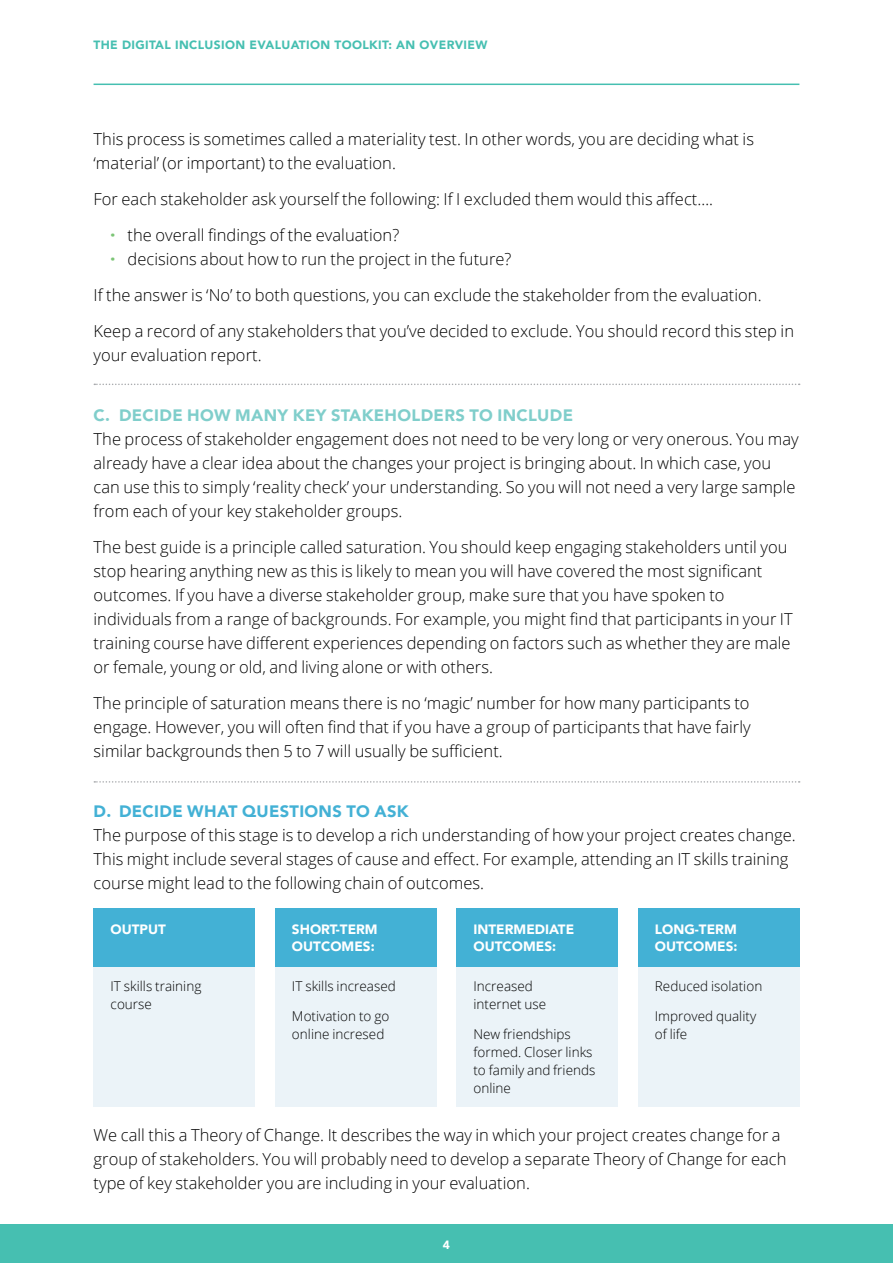
<style>
.page{position:relative;width:893px;height:1263px;background:#fff}
.page>*{position:absolute;margin:0;border:0;box-sizing:border-box;transform-origin:0 0}
.Body_copy_-_OpenSans{font:300 16.5px/24px "Open Sans";color:#000}
.Body__Bulleted_list{font:300 16.5px "Open Sans";color:#000}
.H2_-_Subhead{font:900 16.5px "Avenir";letter-spacing:.02em;color:#80cecb}
.H2_-_Subhead-2{font:900 16.5px "Avenir";letter-spacing:.02em;color:#43b1d5}
.Body_copy_-_OpenSans-2{font:300 13.5px/18px "Open Sans";color:#000}
.Box_Title{font:900 13.5px/16.5px "Avenir";color:#fff}
.t1{font:900 12px "Avenir";letter-spacing:.03em;color:#46bfb1}
.t2{font:900 12px "Avenir";color:#fff}
.s1{font-weight:800;color:#7cc576}
</style>
<div class="page">
<div style="left:0;top:1225px;width:893px;height:38px;background:#46bfb1"></div>
<hr style="left:94px;top:84px;width:705px;height:1px;background:#46bfb1">
<div style="left:94px;top:963px;width:161px;height:144px;background:#ebf3f8"></div>
<div style="left:94px;top:908px;width:161px;height:58px;background:#43b1d5"></div>
<div style="left:456px;top:963px;width:162px;height:144px;background:#ebf3f8"></div>
<div style="left:456px;top:908px;width:162px;height:58px;background:#43b1d5"></div>
<div style="left:275px;top:963px;width:162px;height:144px;background:#ebf3f8"></div>
<div style="left:275px;top:908px;width:162px;height:58px;background:#43b1d5"></div>
<div style="left:638px;top:963px;width:161px;height:144px;background:#ebf3f8"></div>
<div style="left:638px;top:908px;width:161px;height:58px;background:#43b1d5"></div>
<svg style="left:94px;top:384px;width:706px;height:1px"></svg>
<svg style="left:94px;top:781px;width:706px;height:2px"></svg>
<p class="t1" style="left:94px;top:34px;width:395px">THE DIGITAL INCLUSION EVALUATION TOOLKIT: AN OVERVIEW</p>
<p class="Body_copy_-_OpenSans" style="left:94px;top:127px;width:662px">This process is sometimes called a materiality test. In other words, you are deciding what is ‘material’ (or important) to the evaluation.</p>
<p class="Body_copy_-_OpenSans" style="left:94px;top:187px;width:621px">For each stakeholder ask yourself the following: If I excluded them would this affect….</p>
<p class="Body__Bulleted_list" style="left:111px;top:224px;width:290px"><span class="s1">·</span> the overall findings of the evaluation?</p>
<p class="Body__Bulleted_list" style="left:111px;top:248px;width:402px"><span class="s1">·</span> decisions about how to run the project in the future?</p>
<p class="Body_copy_-_OpenSans" style="left:94px;top:283px;width:669px">If the answer is ‘No’ to both questions, you can exclude the stakeholder from the evaluation.</p>
<p class="Body_copy_-_OpenSans" style="left:94px;top:319px;width:702px">Keep a record of any stakeholders that you’ve decided to exclude. You should record this step in your evaluation report.</p>
<h2 class="H2_-_Subhead" style="left:94px;top:401px;width:481px">C. DECIDE HOW MANY KEY STAKEHOLDERS TO INCLUDE</h2>
<p class="Body_copy_-_OpenSans" style="left:94px;top:427px;width:707px">The process of stakeholder engagement does not need to be very long or very onerous. You may already have a clear idea about the changes your project is bringing about. In which case, you can use this to simply ‘reality check’ your understanding. So you will not need a very large sample from each of your key stakeholder groups.</p>
<p class="Body_copy_-_OpenSans" style="left:94px;top:535px;width:701px">The best guide is a principle called saturation. You should keep engaging stakeholders until you stop hearing anything new as this is likely to mean you will have covered the most significant outcomes. If you have a diverse stakeholder group, make sure that you have spoken to individuals from a range of backgrounds. For example, you might find that participants in your IT training course have different experiences depending on factors such as whether they are male or female, young or old, and living alone or with others.</p>
<p class="Body_copy_-_OpenSans" style="left:94px;top:691px;width:659px;text-align:justify">The principle of saturation means there is no ‘magic’ number for how many participants to engage. However, you will often find that if you have a group of participants that have fairly similar backgrounds then 5 to 7 will usually be sufficient.</p>
<h2 class="H2_-_Subhead-2" style="left:94px;top:797px;width:317px">D. DECIDE WHAT QUESTIONS TO ASK</h2>
<p class="Body_copy_-_OpenSans" style="left:94px;top:823px;width:704px">The purpose of this stage is to develop a rich understanding of how your project creates change.<br>This might include several stages of cause and effect. For example, attending an IT skills training course might lead to the following chain of outcomes.</p>
<h2 class="Box_Title" style="left:111px;top:921px;width:57px">OUTPUT</h2>
<p class="Body_copy_-_OpenSans-2" style="left:111px;top:977px;width:92px">IT skills training course</p>
<h2 class="Box_Title" style="left:292px;top:921px;width:87px">SHORT-TERM<br>OUTCOMES:</h2>
<p class="Body_copy_-_OpenSans-2" style="left:292px;top:977px;width:105px">IT skills increased</p>
<p class="Body_copy_-_OpenSans-2" style="left:292px;top:1007px;width:99px">Motivation to go online incresed</p>
<h2 class="Box_Title" style="left:473px;top:921px;width:102px">INTERMEDIATE<br>OUTCOMES:</h2>
<p class="Body_copy_-_OpenSans-2" style="left:473px;top:977px;width:74px">Increased internet use</p>
<p class="Body_copy_-_OpenSans-2" style="left:473px;top:1025px;width:124px">New friendships formed. Closer links to family and friends online</p>
<h2 class="Box_Title" style="left:655px;top:921px;width:84px">LONG-TERM<br>OUTCOMES:</h2>
<p class="Body_copy_-_OpenSans-2" style="left:655px;top:977px;width:109px">Reduced isolation</p>
<p class="Body_copy_-_OpenSans-2" style="left:655px;top:1007px;width:103px">Improved quality of life</p>
<p class="Body_copy_-_OpenSans" style="left:94px;top:1123px;width:694px">We call this a Theory of Change. It describes the way in which your project creates change for a group of stakeholders. You will probably need to develop a separate Theory of Change for each type of key stakeholder you are including in your evaluation.</p>
<p class="t2" style="left:443px;top:1234px;width:9px">4</p>
</div>
